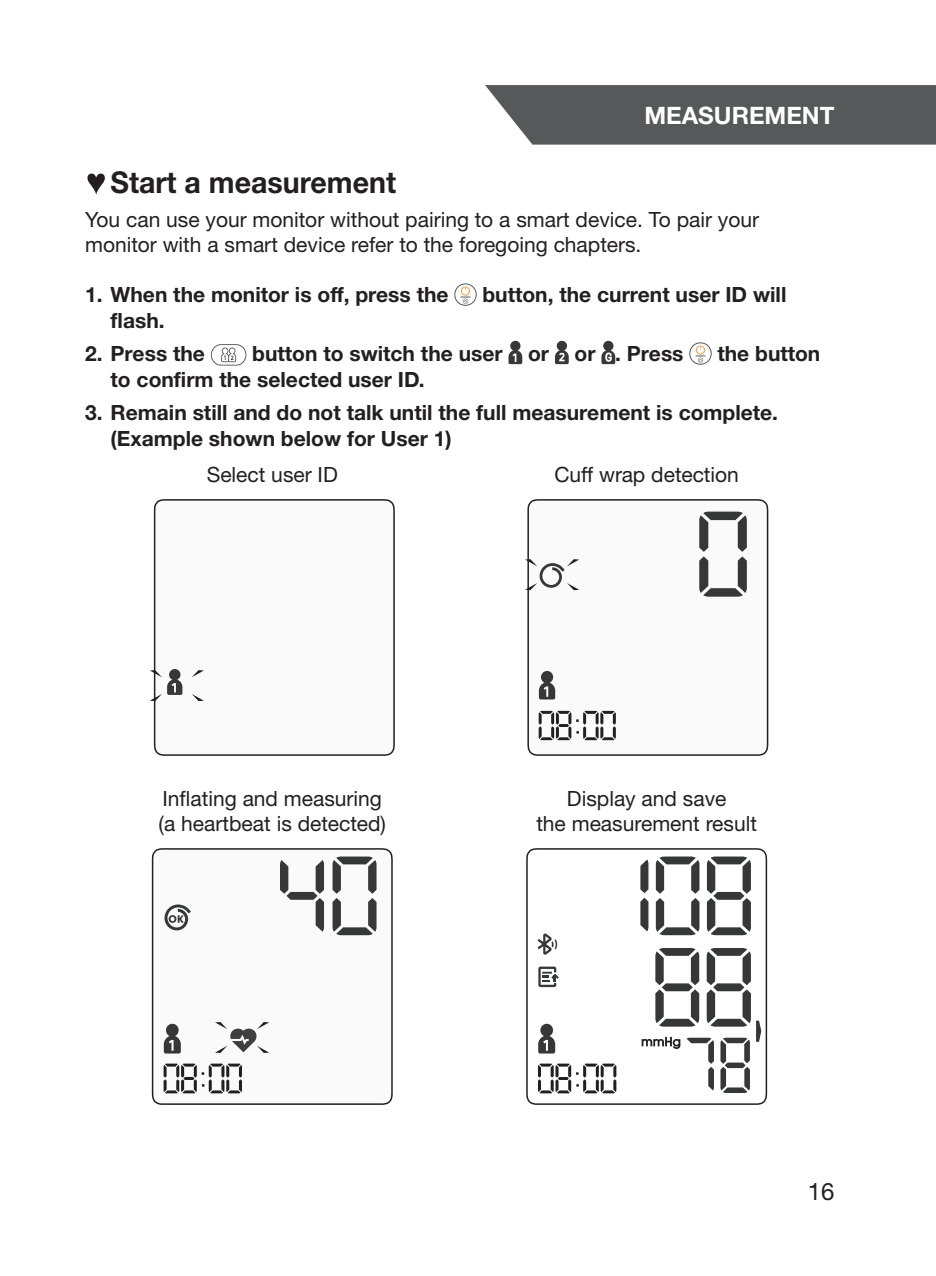
<style>
.page{position:relative;width:936px;height:1276px;background:#fff}
.page>*{position:absolute;margin:0;border:0;box-sizing:border-box;transform-origin:0 0}
.t1{font:700 30px "Helvetica Neue World 75";color:#231f20;scale:.95 1}
.t2{font:700 24px "Helvetica Neue World 75";color:#fff}
.t3{font:24px "Helvetica Neue World 55 Roman";color:#231f20}
.t4{font:700 21px/25.2px "Helvetica Neue World 75";color:#231f20}
.t5{font:21px/25.2px "Helvetica Neue World 55 Roman";color:#231f20}
</style>
<div class="page">
<svg style="left:485px;top:85px;width:450px;height:60px;background:#616264"></svg>
<svg style="left:87px;top:174px;width:18px;height:21px"></svg>
<svg style="left:454px;top:283px;width:22px;height:23px"></svg>
<svg style="left:211px;top:344px;width:35px;height:21px"></svg>
<div style="left:212px;top:345px;width:33px;height:20px;background:#fff;border-radius:10px"></div>
<svg style="left:221px;top:347px;width:15px;height:15px"></svg>
<svg style="left:508px;top:341px;width:14px;height:23px"></svg>
<svg style="left:555px;top:341px;width:13px;height:23px"></svg>
<svg style="left:601px;top:341px;width:14px;height:23px"></svg>
<svg style="left:689px;top:342px;width:23px;height:23px"></svg>
<svg style="left:153px;top:499px;width:242px;height:257px"></svg>
<svg style="left:192px;top:670px;width:12px;height:7px"></svg>
<svg style="left:192px;top:694px;width:12px;height:7px"></svg>
<svg style="left:150px;top:669px;width:32px;height:32px"></svg>
<svg style="left:527px;top:499px;width:241px;height:257px"></svg>
<svg style="left:699px;top:511px;width:47px;height:85px"></svg>
<svg style="left:525px;top:559px;width:54px;height:31px"></svg>
<svg style="left:539px;top:671px;width:16px;height:28px"></svg>
<svg style="left:538px;top:711px;width:77px;height:29px"></svg>
<svg style="left:152px;top:848px;width:241px;height:257px"></svg>
<svg style="left:332px;top:856px;width:44px;height:79px"></svg>
<svg style="left:280px;top:860px;width:44px;height:71px"></svg>
<svg style="left:164px;top:904px;width:27px;height:26px"></svg>
<svg style="left:164px;top:1023px;width:17px;height:30px"></svg>
<svg style="left:163px;top:1063px;width:79px;height:30px"></svg>
<svg style="left:215px;top:1022px;width:54px;height:31px"></svg>
<svg style="left:526px;top:848px;width:241px;height:257px"></svg>
<svg style="left:707px;top:856px;width:43px;height:79px"></svg>
<svg style="left:706px;top:948px;width:44px;height:78px"></svg>
<svg style="left:686px;top:1037px;width:28px;height:53px"></svg>
<svg style="left:655px;top:856px;width:44px;height:79px"></svg>
<svg style="left:655px;top:948px;width:44px;height:78px"></svg>
<svg style="left:640px;top:859px;width:8px;height:72px"></svg>
<svg style="left:538px;top:1023px;width:17px;height:30px"></svg>
<svg style="left:538px;top:1063px;width:78px;height:30px"></svg>
<svg style="left:641px;top:1037px;width:39px;height:12px"></svg>
<svg style="left:720px;top:1037px;width:30px;height:56px"></svg>
<svg style="left:756px;top:1020px;width:5px;height:22px"></svg>
<svg style="left:538px;top:966px;width:21px;height:21px"></svg>
<svg style="left:537px;top:933px;width:20px;height:22px"></svg>
<p class="t2" style="left:644px;top:102px;width:191px">MEASUREMENT</p>
<h1 class="t1" style="left:111px;top:165px;width:302px">Start a measurement</h1>
<p class="t5" style="left:85px;top:207px;width:675px">You can use your monitor without pairing to a smart device. To pair your monitor with a smart device refer to the foregoing chapters.</p>
<p class="t4" style="left:85px;top:283px;width:365px">1. When the monitor is off, press the</p>
<p class="t4" style="left:482px;top:283px;width:305px">button, the current user ID will</p>
<p class="t4" style="left:111px;top:308px;width:56px">flash.</p>
<p class="t4" style="left:85px;top:341px;width:121px">2. Press the</p>
<p class="t4" style="left:252px;top:341px;width:433px">button to switch the user or or . Press</p>
<p class="t4" style="left:717px;top:341px;width:104px">the button</p>
<p class="t4" style="left:111px;top:367px;width:315px">to confirm the selected user ID.</p>
<p class="t4" style="left:111px;top:400px;width:669px;text-indent:-26px">3. Remain still and do not talk until the full measurement is complete. (Example shown below for User 1)</p>
<p class="t5" style="left:207px;top:462px;width:133px">Select user ID</p>
<p class="t5" style="left:554px;top:462px;width:186px">Cuff wrap detection</p>
<p class="t5" style="left:159px;top:786px;width:229px">Inflating and measuring (a heartbeat is detected)</p>
<p class="t5" style="left:536px;top:786px;width:222px;text-align:center">Display and save<br>the measurement result</p>
<p class="t3" style="left:807px;top:1177px;width:28px">16</p>
</div>
